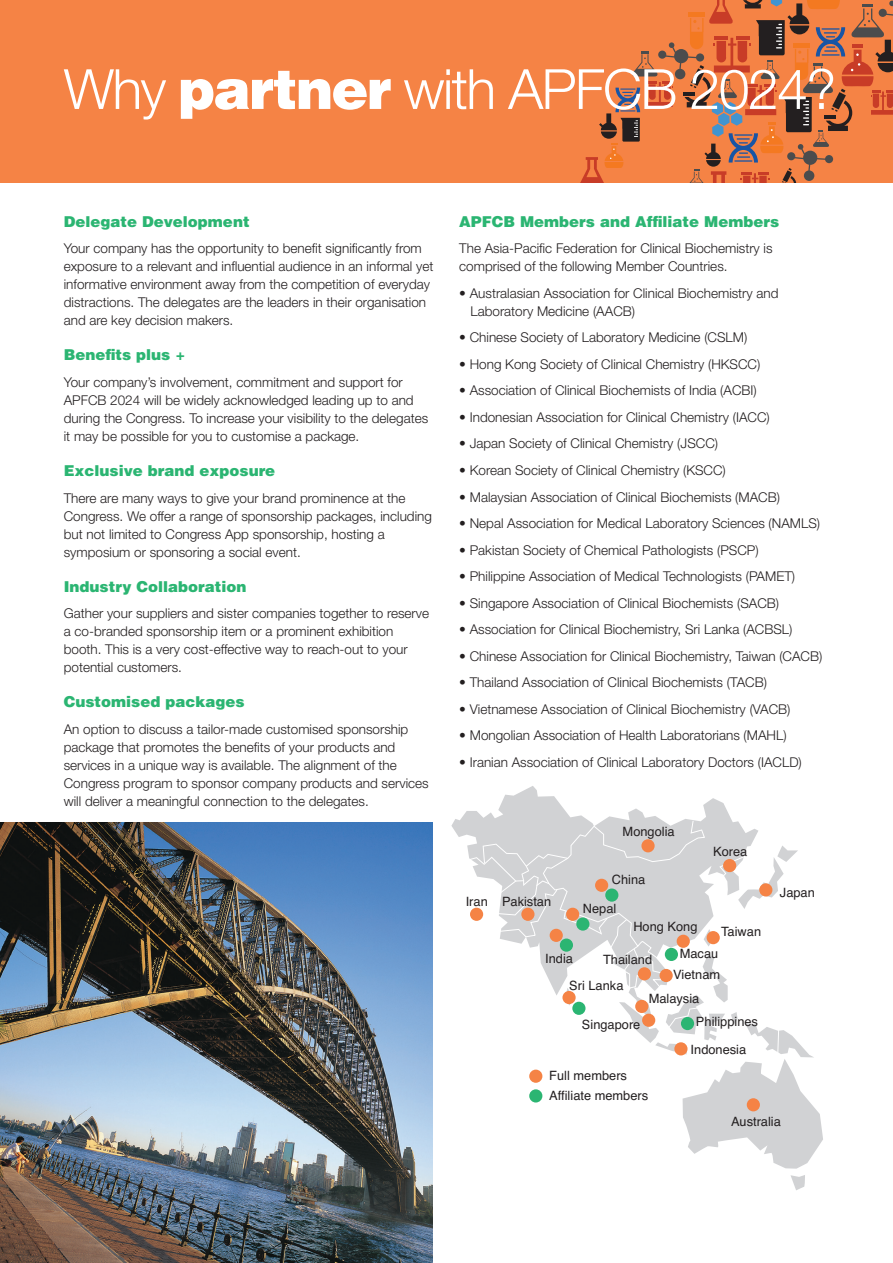
<style>
.page{position:relative;width:893px;height:1263px;background:#fff}
.page>*{position:absolute;margin:0;border:0;box-sizing:border-box;transform-origin:0 0}
.t1{font:300 55.5px "Helvetica Neue";letter-spacing:-.03em;color:#fff}
.t2{font:900 15px "Helvetica";color:#2bb572}
.t3{font:300 13.5px/18px "Helvetica Neue";color:#231f20}
.t4{font:12.9px/19.8px "Helvetica";color:#231f20}
.s1{font-family:"Helvetica";font-weight:900}
</style>
<div class="page">
<div style="left:0;top:0;width:893px;height:183px;background:#f58345"></div>
<svg style="left:580px;top:0;width:313px;height:183px"></svg>
<img style="left:0;top:822px;width:432px;height:441px">
<svg style="left:451px;top:786px;width:281px;height:51px"></svg>
<svg style="left:790px;top:1175px;width:15px;height:15px"></svg>
<svg style="left:466px;top:821px;width:357px;height:348px"></svg>
<div style="left:470px;top:908px;width:13px;height:13px;background:#f58345;border-radius:50%"></div>
<div style="left:641px;top:839px;width:14px;height:13px;background:#f58345;border-radius:50%"></div>
<div style="left:723px;top:859px;width:13px;height:13px;background:#f58345;border-radius:50%"></div>
<div style="left:677px;top:935px;width:13px;height:13px;background:#f58345;border-radius:50%"></div>
<div style="left:521px;top:908px;width:13px;height:13px;background:#f58345;border-radius:50%"></div>
<div style="left:566px;top:908px;width:13px;height:13px;background:#f58345;border-radius:50%"></div>
<div style="left:576px;top:917px;width:13px;height:14px;background:#2bb572;border-radius:50%"></div>
<div style="left:550px;top:929px;width:13px;height:13px;background:#f58345;border-radius:50%"></div>
<div style="left:560px;top:938px;width:13px;height:14px;background:#2bb572;border-radius:50%"></div>
<div style="left:572px;top:1002px;width:13px;height:13px;background:#2bb572;border-radius:50%"></div>
<div style="left:595px;top:879px;width:13px;height:13px;background:#f58345;border-radius:50%"></div>
<div style="left:529px;top:1069px;width:13px;height:14px;background:#f58345;border-radius:50%"></div>
<div style="left:605px;top:888px;width:13px;height:14px;background:#2bb572;border-radius:50%"></div>
<div style="left:759px;top:883px;width:13px;height:13px;background:#f58345;border-radius:50%"></div>
<div style="left:707px;top:931px;width:13px;height:13px;background:#f58345;border-radius:50%"></div>
<div style="left:665px;top:948px;width:13px;height:13px;background:#2bb572;border-radius:50%"></div>
<div style="left:638px;top:967px;width:13px;height:13px;background:#f58345;border-radius:50%"></div>
<div style="left:660px;top:969px;width:13px;height:13px;background:#f58345;border-radius:50%"></div>
<div style="left:681px;top:1017px;width:13px;height:13px;background:#2bb572;border-radius:50%"></div>
<div style="left:642px;top:1014px;width:13px;height:13px;background:#f58345;border-radius:50%"></div>
<div style="left:635px;top:1000px;width:13px;height:13px;background:#f58345;border-radius:50%"></div>
<div style="left:674px;top:1042px;width:13px;height:13px;background:#f58345;border-radius:50%"></div>
<div style="left:747px;top:1098px;width:13px;height:13px;background:#f58345;border-radius:50%"></div>
<div style="left:562px;top:991px;width:14px;height:13px;background:#f58345;border-radius:50%"></div>
<div style="left:529px;top:1089px;width:13px;height:13px;background:#2bb572;border-radius:50%"></div>
<p class="t1" style="left:64px;top:55px;width:774px">Why <span class="s1">partner</span> with APFCB 2024?</p>
<p class="t2" style="left:64px;top:212px;width:187px">Delegate Development</p>
<p class="t3" style="left:64px;top:239px;width:371px">Your company has the opportunity to benefit significantly from exposure to a relevant and influential audience in an informal yet informative environment away from the competition of everyday distractions. The delegates are the leaders in their organisation and are key decision makers.</p>
<p class="t2" style="left:64px;top:345px;width:123px">Benefits plus +</p>
<p class="t3" style="left:64px;top:373px;width:366px">Your company’s involvement, commitment and support for APFCB 2024 will be widely acknowledged leading up to and during the Congress. To increase your visibility to the delegates it may be possible for you to customise a package.</p>
<p class="t2" style="left:64px;top:461px;width:213px">Exclusive brand exposure</p>
<p class="t3" style="left:64px;top:488px;width:370px">There are many ways to give your brand prominence at the Congress. We offer a range of sponsorship packages, including but not limited to Congress App sponsorship, hosting a symposium or sponsoring a social event.</p>
<p class="t2" style="left:64px;top:576px;width:184px">Industry Collaboration</p>
<p class="t3" style="left:64px;top:604px;width:367px">Gather your suppliers and sister companies together to reserve a co-branded sponsorship item or a prominent exhibition booth. This is a very cost-effective way to reach-out to your potential customers.</p>
<p class="t2" style="left:64px;top:692px;width:182px">Customised packages</p>
<p class="t3" style="left:64px;top:719px;width:366px">An option to discuss a tailor-made customised sponsorship package that promotes the benefits of your products and services in a unique way is available. The alignment of the Congress program to sponsor company products and services will deliver a meaningful connection to the delegates.</p>
<p class="t2" style="left:459px;top:212px;width:322px">APFCB Members and Affiliate Members</p>
<p class="t3" style="left:459px;top:239px;width:315px">The Asia-Pacific Federation for Clinical Biochemistry is comprised of the following Member Countries.</p>
<p class="t3" style="left:470px;top:284px;width:310px;text-indent:-11px">• Australasian Association for Clinical Biochemistry and<br>Laboratory Medicine (AACB)</p>
<p class="t3" style="left:459px;top:328px;width:290px">• Chinese Society of Laboratory Medicine (CSLM)</p>
<p class="t3" style="left:459px;top:355px;width:303px">• Hong Kong Society of Clinical Chemistry (HKSCC)</p>
<p class="t3" style="left:459px;top:381px;width:299px">• Association of Clinical Biochemists of India (ACBI)</p>
<p class="t3" style="left:459px;top:408px;width:312px">• Indonesian Association for Clinical Chemistry (IACC)</p>
<p class="t3" style="left:459px;top:434px;width:260px">• Japan Society of Clinical Chemistry (JSCC)</p>
<p class="t3" style="left:459px;top:461px;width:268px">• Korean Society of Clinical Chemistry (KSCC)</p>
<p class="t3" style="left:459px;top:487px;width:322px">• Malaysian Association of Clinical Biochemists (MACB)</p>
<p class="t3" style="left:459px;top:514px;width:362px">• Nepal Association for Medical Laboratory Sciences (NAMLS)</p>
<p class="t3" style="left:459px;top:540px;width:301px">• Pakistan Society of Chemical Pathologists (PSCP)</p>
<p class="t3" style="left:459px;top:567px;width:337px">• Philippine Association of Medical Technologists (PAMET)</p>
<p class="t3" style="left:459px;top:593px;width:321px">• Singapore Association of Clinical Biochemists (SACB)</p>
<p class="t3" style="left:459px;top:620px;width:335px">• Association for Clinical Biochemistry, Sri Lanka (ACBSL)</p>
<p class="t3" style="left:459px;top:646px;width:365px">• Chinese Association for Clinical Biochemistry, Taiwan (CACB)</p>
<p class="t3" style="left:459px;top:673px;width:309px">• Thailand Association of Clinical Biochemists (TACB)</p>
<p class="t3" style="left:459px;top:699px;width:333px">• Vietnamese Association of Clinical Biochemistry (VACB)</p>
<p class="t3" style="left:459px;top:726px;width:329px">• Mongolian Association of Health Laboratorians (MAHL)</p>
<p class="t3" style="left:459px;top:752px;width:344px">• Iranian Association of Clinical Laboratory Doctors (IACLD)</p>
<p class="t4" style="left:466px;top:892px;width:24px">Iran</p>
<p class="t4" style="left:502px;top:892px;width:51px">Pakistan</p>
<p class="t4" style="left:545px;top:949px;width:29px">India</p>
<p class="t4" style="left:623px;top:822px;width:54px">Mongolia</p>
<p class="t4" style="left:612px;top:870px;width:35px">China</p>
<p class="t4" style="left:583px;top:898px;width:35px">Nepal</p>
<p class="t4" style="left:633px;top:917px;width:66px">Hong Kong</p>
<p class="t4" style="left:713px;top:842px;width:36px">Korea</p>
<p class="t4" style="left:721px;top:922px;width:41px">Taiwan</p>
<p class="t4" style="left:603px;top:950px;width:51px">Thailand</p>
<p class="t4" style="left:680px;top:944px;width:40px">Macau</p>
<p class="t4" style="left:569px;top:976px;width:56px">Sri Lanka</p>
<p class="t4" style="left:673px;top:965px;width:48px">Vietnam</p>
<p class="t4" style="left:649px;top:989px;width:52px">Malaysia</p>
<p class="t4" style="left:691px;top:1040px;width:57px">Indonesia</p>
<p class="t4" style="left:582px;top:1015px;width:60px">Singapore</p>
<p class="t4" style="left:696px;top:1012px;width:64px">Philippines</p>
<p class="t4" style="left:549px;top:1066px;width:100px">Full members<br>Affiliate members</p>
<p class="t4" style="left:780px;top:882px;width:36px">Japan</p>
<p class="t4" style="left:731px;top:1111px;width:51px">Australia</p>
</div>
